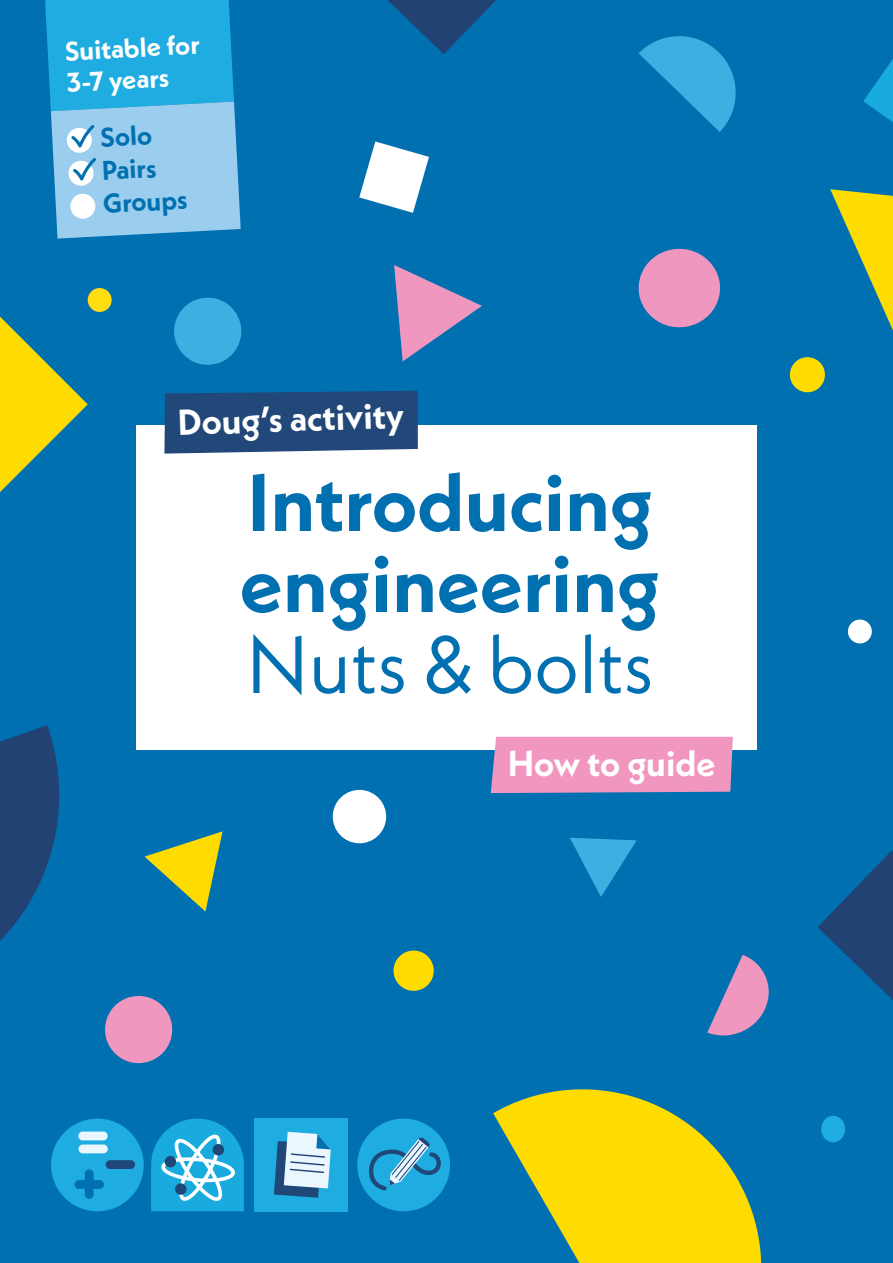
<style>
.page{position:relative;width:893px;height:1263px;background:#0070b0}
.page>*{position:absolute;margin:0;border:0;box-sizing:border-box;transform-origin:0 0}
.t1{font:700 81px/81px "Neue Kabel";color:#0070b0}
.t2{font:81px "Neue Kabel";color:#0070b0}
.t3{font:700 36px "Neue Kabel";color:#fff}
.t4{font:700 27px/31.5px "Neue Kabel";color:#fff}
.t5{font:700 27px/33px "Neue Kabel";color:#0070b0}
</style>
<div class="page">
<svg style="left:0;top:725px;width:60px;height:216px"></svg>
<svg style="left:388px;top:0;width:108px;height:54px"></svg>
<svg style="left:817px;top:850px;width:76px;height:150px"></svg>
<svg style="left:359px;top:141px;width:70px;height:72px"></svg>
<svg style="left:394px;top:265px;width:88px;height:96px"></svg>
<svg style="left:707px;top:955px;width:62px;height:81px"></svg>
<svg style="left:570px;top:838px;width:67px;height:59px"></svg>
<svg style="left:0;top:288px;width:112px;height:204px"></svg>
<div style="left:847px;top:619px;width:25px;height:25px;background:#fff;border-radius:50%"></div>
<svg style="left:332px;top:789px;width:55px;height:61px"></svg>
<svg style="left:174px;top:297px;width:68px;height:68px"></svg>
<svg style="left:830px;top:189px;width:63px;height:141px"></svg>
<svg style="left:145px;top:831px;width:78px;height:80px"></svg>
<svg style="left:105px;top:995px;width:68px;height:69px"></svg>
<svg style="left:638px;top:248px;width:82px;height:80px"></svg>
<svg style="left:493px;top:1089px;width:269px;height:174px;fill:#ffdc01"></svg>
<div style="left:821px;top:1116px;width:24px;height:26px;background:#1face0;border-radius:50%"></div>
<svg style="left:863px;top:59px;width:30px;height:63px"></svg>
<div style="left:790px;top:357px;width:35px;height:35px;background:#ffdc01;border-radius:50%"></div>
<div style="left:393px;top:950px;width:41px;height:41px;background:#ffdc01;border-radius:50%"></div>
<svg style="left:639px;top:36px;width:97px;height:96px"></svg>
<div style="left:51px;top:1118px;width:93px;height:93px;background:#1face0;border-radius:50%"></div>
<div style="left:78px;top:1131px;width:30px;height:9px;background:#ebf7ff;border-radius:4px"></div>
<div style="left:78px;top:1144px;width:30px;height:9px;background:#ebf7ff;border-radius:4px"></div>
<div style="left:106px;top:1160px;width:29px;height:9px;background:#1f4778;border-radius:4px"></div>
<div style="left:75px;top:1180px;width:29px;height:9px;background:#0070b0;border-radius:4px"></div>
<div style="left:85px;top:1169px;width:9px;height:30px;background:#0070b0;border-radius:4px"></div>
<svg style="left:151px;top:1118px;width:93px;height:93px;background:#3bb1dd"></svg>
<div style="left:212px;top:1144px;width:12px;height:12px;background:#1f4778;border-radius:50%"></div>
<div style="left:175px;top:1183px;width:12px;height:12px;background:#1f4778;border-radius:50%"></div>
<svg style="left:164px;top:1155px;width:12px;height:13px"></svg>
<div style="left:255px;top:1118px;width:93px;height:93px;background:#1face0"></div>
<svg style="left:274px;top:1132px;width:57px;height:66px"></svg>
<div style="left:357px;top:1118px;width:93px;height:93px;background:#1face0;border-radius:50%"></div>
<svg style="left:369px;top:1137px;width:76px;height:55px"></svg>
<div style="left:136px;top:425px;width:621px;height:325px;background:#fff"></div>
<div style="left:491px;top:737px;width:242px;height:56px;background:#f096bf"></div>
<svg style="left:164px;top:391px;width:254px;height:63px;background:#2a517f"></svg>
<svg style="left:45px;top:0;width:196px;height:239px;background:#5bb8e3"></svg>
<p class="t4" style="left:64px;top:35px;width:136px;rotate:-3deg">Suitable for<br>3-7 years</p>
<p class="t5" style="left:99px;top:121px;width:86px;rotate:-3deg">Solo<br>Pairs<br>Groups</p>
<p class="t3" style="left:177px;top:400px;width:228px;rotate:-2deg">Doug’s activity</p>
<h1 class="t1" style="left:240px;top:461px;width:422px">Introducing engineering</h1>
<h1 class="t2" style="left:246px;top:613px;width:409px">Nuts &amp; bolts</h1>
<p class="t3" style="left:508px;top:740px;width:209px">How to guide</p>
</div>
